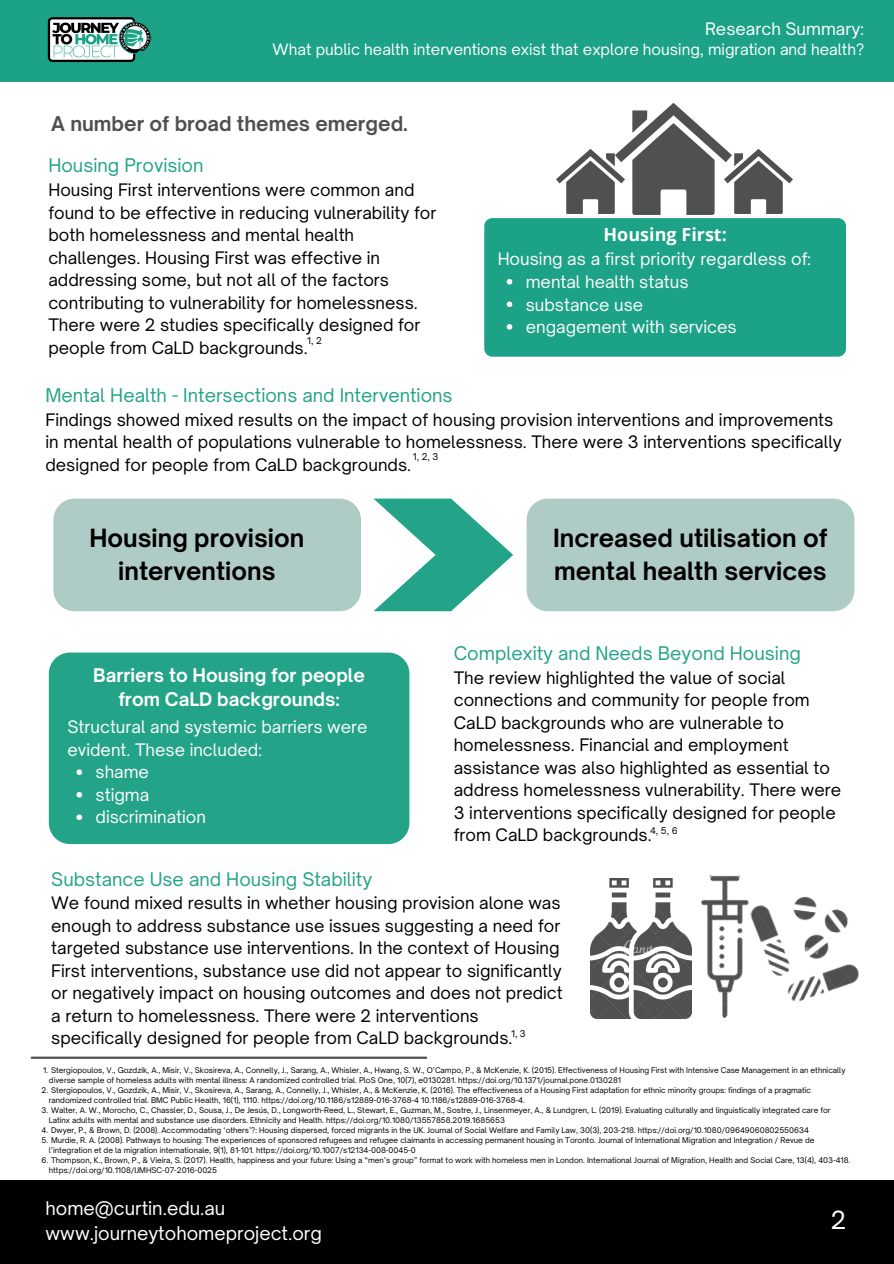
<style>
.page{position:relative;width:894px;height:1264px;background:#fff}
.page>*{position:absolute;margin:0;border:0;box-sizing:border-box;transform-origin:0 0}
.t1{font:700 24px/32.7px "Open Sauce One";color:#000;text-align:center}
.t2{font:24px "Open Sauce One";color:#fff}
.t3{font:700 19.5px "Open Sauce One";color:#4e5150}
.t4{font:18px "Open Sauce One";color:#23a388}
.t5{font:18px "Open Sauce One";color:#fff}
.t6{font:700 18px/24.8px "Open Sauce One";color:#fefefe;text-align:center}
.t7{font:700 18px "Open Sans";color:#fefefe}
.t8{font:16.5px/22.5px "Open Sauce One";color:#000}
.t9{font:16.5px/22.5px "Open Sauce One";color:#fefefe}
.t10{font:16.5px "Open Sauce One";color:#fff}
.t11{font:15px "Open Sauce One";color:#fff}
.t12{font:9px "Open Sauce One";color:#000}
.t13{font:7.5px/10.1px "Open Sauce One";color:#000}
.s1{color:#010101}
</style>
<div class="page">
<div style="left:0;top:1180px;width:893px;height:83px;background:#010101"></div>
<div style="left:0;top:0;width:893px;height:81px;background:#1ca286"></div>
<img style="left:47px;top:17px;width:105px;height:45px">
<img style="left:622px;top:104px;width:103px;height:110px">
<div style="left:484px;top:218px;width:361px;height:138px;background:#1ca286;border-radius:8px"></div>
<img style="left:556px;top:149px;width:68px;height:65px">
<img style="left:724px;top:149px;width:67px;height:65px">
<svg style="left:506px;top:279px;width:6px;height:5px"></svg>
<svg style="left:506px;top:301px;width:6px;height:6px"></svg>
<svg style="left:506px;top:324px;width:6px;height:5px"></svg>
<svg style="left:373px;top:498px;width:140px;height:113px"></svg>
<div style="left:53px;top:498px;width:308px;height:113px;background:#afcbc5;border-radius:21px"></div>
<div style="left:526px;top:498px;width:328px;height:113px;background:#afcbc5;border-radius:21px"></div>
<img style="left:803px;top:896px;width:56px;height:104px">
<img style="left:590px;top:878px;width:55px;height:140px">
<img style="left:645px;top:874px;width:158px;height:144px">
<div style="left:49px;top:652px;width:360px;height:192px;background:#23a388;border-radius:21px"></div>
<svg style="left:76px;top:769px;width:6px;height:6px"></svg>
<svg style="left:76px;top:792px;width:6px;height:5px"></svg>
<svg style="left:76px;top:814px;width:6px;height:6px"></svg>
<hr style="left:32px;top:1056px;width:394px;height:2px;background:#4e5150">
<p class="t10" style="left:704px;top:19px;width:160px">Research Summary:</p>
<p class="t11" style="left:272px;top:40px;width:593px">What public health interventions exist that explore housing, migration and health?</p>
<p class="t3" style="left:51px;top:111px;width:358px">A number of broad themes emerged.</p>
<p class="t4" style="left:48px;top:154px;width:157px">Housing Provision</p>
<p class="t8" style="left:48px;top:178px;width:389px">Housing First interventions were common and found to be effective in reducing vulnerability for both homelessness and mental health challenges. Housing First was effective in addressing some, but not all of the factors contributing to vulnerability for homelessness.<br>There were 2 studies specifically designed for people from CaLD backgrounds.</p>
<p class="t12" style="left:307px;top:335px;width:16px">1, 2</p>
<p class="t7" style="left:603px;top:221px;width:125px">Housing First:</p>
<p class="t9" style="left:525px;top:270px;width:164px">mental health status</p>
<p class="t9" style="left:525px;top:293px;width:119px">substance use</p>
<p class="t9" style="left:525px;top:315px;width:212px">engagement with services</p>
<p class="t9" style="left:497px;top:248px;width:314px">Housing as a first priority regardless of:</p>
<p class="t4" style="left:45px;top:384px;width:408px">Mental Health - Intersections and Interventions</p>
<p class="t8" style="left:45px;top:408px;width:797px">Findings showed mixed results on the impact of housing provision interventions and improvements in mental health of populations vulnerable to homelessness. There were <span class="s1">3 interventions</span> specifically designed for people from CaLD backgrounds.</p>
<p class="t12" style="left:413px;top:451px;width:27px">1, 2, 3</p>
<p class="t1" style="left:89px;top:521px;width:216px">Housing provision interventions</p>
<p class="t1" style="left:553px;top:521px;width:276px;text-align:left">Increased utilisation of mental health services</p>
<p class="t6" style="left:93px;top:662px;width:273px">Barriers to Housing for people from CaLD backgrounds:</p>
<p class="t9" style="left:67px;top:715px;width:301px">Structural and systemic barriers were evident. These included:</p>
<p class="t9" style="left:95px;top:761px;width:55px">shame</p>
<p class="t9" style="left:95px;top:783px;width:55px">stigma</p>
<p class="t9" style="left:95px;top:806px;width:112px">discrimination</p>
<p class="t4" style="left:453px;top:642px;width:348px">Complexity and Needs Beyond Housing</p>
<p class="t8" style="left:453px;top:666px;width:389px">The review highlighted the value of social connections and community for people from CaLD backgrounds who are vulnerable to homelessness. Financial and employment assistance was also highlighted as essential to address homelessness vulnerability. There were 3 interventions specifically designed for people from CaLD backgrounds.</p>
<p class="t12" style="left:649px;top:825px;width:29px">4, 5, 6</p>
<p class="t4" style="left:51px;top:867px;width:322px">Substance Use and Housing Stability</p>
<p class="t8" style="left:51px;top:891px;width:513px">We found mixed results in whether housing provision alone was enough to address substance use issues suggesting a need for targeted substance use interventions. In the context of Housing First interventions, substance use did not appear to significantly or negatively impact on housing outcomes and does not predict a return to homelessness. <span class="s1">There were</span> 2 interventions <span class="s1">specifically designed for people from CaLD backgrounds.</span></p>
<p class="t12" style="left:511px;top:1028px;width:16px">1, 3</p>
<p class="t13" style="left:49px;top:1065px;width:797px;text-indent:-6px">1. Stergiopoulos, V., Gozdzik, A., Misir, V., Skosireva, A., Connelly, J., Sarang, A., Whisler, A., Hwang, S. W., O’Campo, P., &amp; McKenzie, K. (2015). Effectiveness of Housing First with Intensive Case Management in an ethnically diverse sample of homeless adults with mental illness: A randomized controlled trial. PloS One, 10(7), e0130281. https://doi.org/10.1371/journal.pone.0130281</p>
<p class="t13" style="left:49px;top:1085px;width:763px;text-indent:-7px">2. Stergiopoulos, V., Gozdzik, A., Misir, V., Skosireva, A., Sarang, A., Connelly, J., Whisler, A., &amp; McKenzie, K. (2016). The effectiveness of a Housing First adaptation for ethnic minority groups: findings of a pragmatic randomized controlled trial. BMC Public Health, 16(1), 1110. https://doi.org/10.1186/s12889-016-3768-4 10.1186/s12889-016-3768-4.</p>
<p class="t13" style="left:49px;top:1105px;width:783px;text-indent:-7px">3. Walter, A. W., Morocho, C., Chassler, D., Sousa, J., De Jesús, D., Longworth-Reed, L., Stewart, E., Guzman, M., Sostre, J., Linsenmeyer, A., &amp; Lundgren, L. (2019). Evaluating culturally and linguistically integrated care for<br>Latinx adults with mental and substance use disorders. Ethnicity and Health. https://doi.org/10.1080/13557858.2019.1685653</p>
<p class="t13" style="left:41px;top:1125px;width:768px">4. Dwyer, P., &amp; Brown, D. (2008). Accommodating ‘others’?: Housing dispersed, forced migrants in the UK. Journal of Social Welfare and Family Law, 30(3), 203-218. https://doi.org/10.1080/09649060802550634</p>
<p class="t13" style="left:49px;top:1135px;width:767px;text-indent:-7px">5. Murdie, R. A. (2008). Pathways to housing: The experiences of sponsored refugees and refugee claimants in accessing permanent housing in Toronto. Journal of International Migration and Integration / Revue de l’integration et de la migration internationale, 9(1), 81-101. https://doi.org/10.1007/s12134-008-0045-0</p>
<p class="t13" style="left:49px;top:1155px;width:803px;text-indent:-7px">6. Thompson, K., Brown, P., &amp; Vieira, S. (2017). Health, happiness and your future: Using a “men’s group” format to work with homeless men in London. International Journal of Migration, Health and Social Care, 13(4), 403-418. https://doi.org/10.1108/IJMHSC-07-2016-0025</p>
<p class="t5" style="left:45px;top:1197px;width:181px">home@curtin.edu.au</p>
<p class="t5" style="left:45px;top:1221px;width:278px">www.journeytohomeproject.org</p>
<p class="t2" style="left:830px;top:1205px;width:17px">2</p>
</div>
